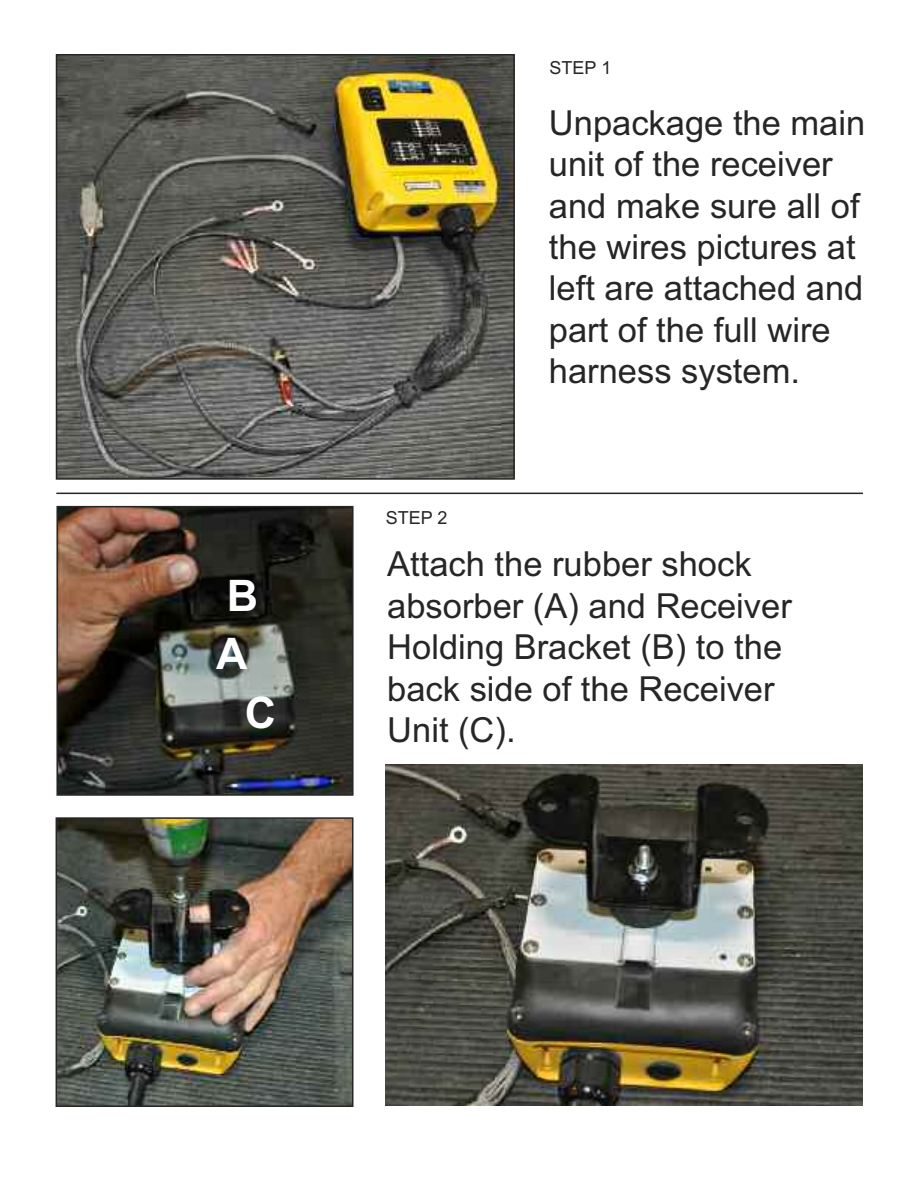
<style>
.page{position:relative;width:918px;height:1188px;background:#fff}
.page>*{position:absolute;margin:0;border:0;box-sizing:border-box;transform-origin:0 0}
.t1{font:700 43.5px "Arial";color:#fff}
.t2{font:34.5px/41.4px "Arial";color:#272627}
.t3{font:18px "Arial";color:#272627}
</style>
<div class="page">
<img style="left:59px;top:57px;width:453px;height:420px">
<div style="left:56px;top:54px;width:459px;height:426px;border:2px solid #272627"></div>
<img style="left:59px;top:509px;width:292px;height:284px">
<div style="left:56px;top:506px;width:298px;height:290px;border:2px solid #272627"></div>
<img style="left:59px;top:820px;width:291px;height:284px">
<div style="left:56px;top:817px;width:297px;height:290px;border:2px solid #272627"></div>
<img style="left:385px;top:765px;width:478px;height:340px">
<hr style="left:56px;top:493px;width:807px;height:1px;background:#272627">
<p class="t1" style="left:227px;top:571px;width:33px">B</p>
<p class="t1" style="left:216px;top:629px;width:33px">A</p>
<p class="t1" style="left:245px;top:688px;width:33px">C</p>
<p class="t3" style="left:550px;top:57px;width:63px">STEP 1</p>
<p class="t3" style="left:386px;top:507px;width:63px">STEP 2</p>
<p class="t2" style="left:549px;top:102px;width:318px">Unpackage the main unit of the receiver and make sure all of the wires pictures at left are attached and part of the full wire harness system.</p>
<p class="t2" style="left:387px;top:544px;width:406px">Attach the rubber shock absorber (A) and Receiver<br>Holding Bracket (B) to the back side of the Receiver<br>Unit (C).</p>
</div>
